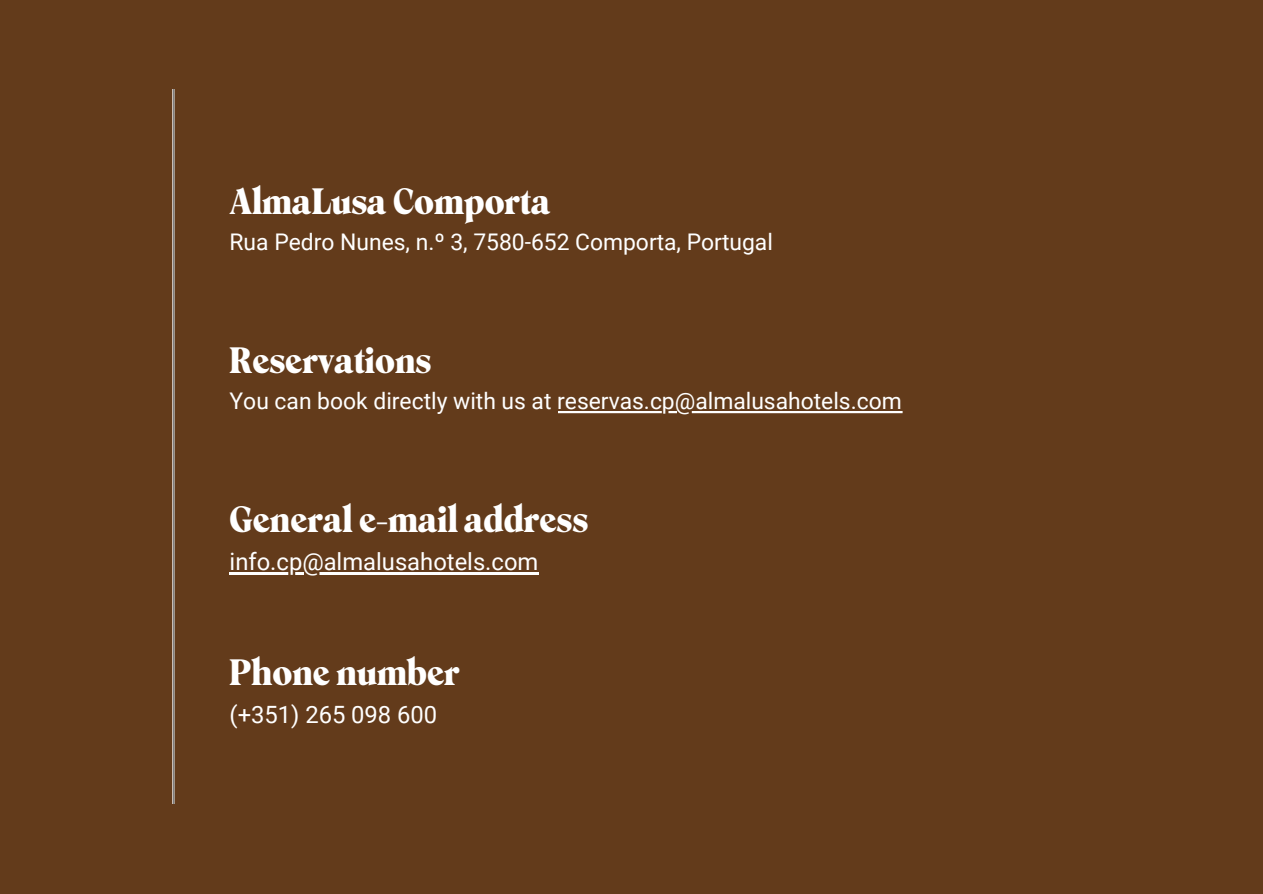
<style>
.page{position:relative;width:1263px;height:894px;background:#fff}
.page>*{position:absolute;margin:0;border:0;box-sizing:border-box;transform-origin:0 0}
.t1{font:900 35.4px "Postmans Serif";color:#fff}
.t2{font:23.85px "Roboto";color:#fff}
.t3{font:22.95px "Roboto";color:#fff}
</style>
<div class="page">
<div style="left:0;top:0;width:1263px;height:893px;background:#633b1b"></div>
<img style="left:172px;top:90px;width:3px;height:713px">
<svg style="left:558px;top:411px;width:345px;height:2px"></svg>
<hr style="left:230px;top:572px;width:309px;height:2px;background:#fff">
<p class="t1" style="left:230px;top:185px;width:322px">AlmaLusa Comporta</p>
<h1 class="t3" style="left:230px;top:229px;width:545px">Rua Pedro Nunes, n.º 3, 7580-652 Comporta, Portugal</h1>
<h1 class="t1" style="left:230px;top:344px;width:203px">Reservations</h1>
<p class="t3" style="left:230px;top:388px;width:674px">You can book directly with us at reservas.cp@almalusahotels.com</p>
<p class="t1" style="left:230px;top:502px;width:360px">General e-mail address</p>
<p class="t2" style="left:230px;top:548px;width:310px">info.cp@almalusahotels.com</p>
<p class="t1" style="left:230px;top:655px;width:232px">Phone number</p>
<p class="t2" style="left:230px;top:701px;width:209px">(+351) 265 098 600</p>
</div>
